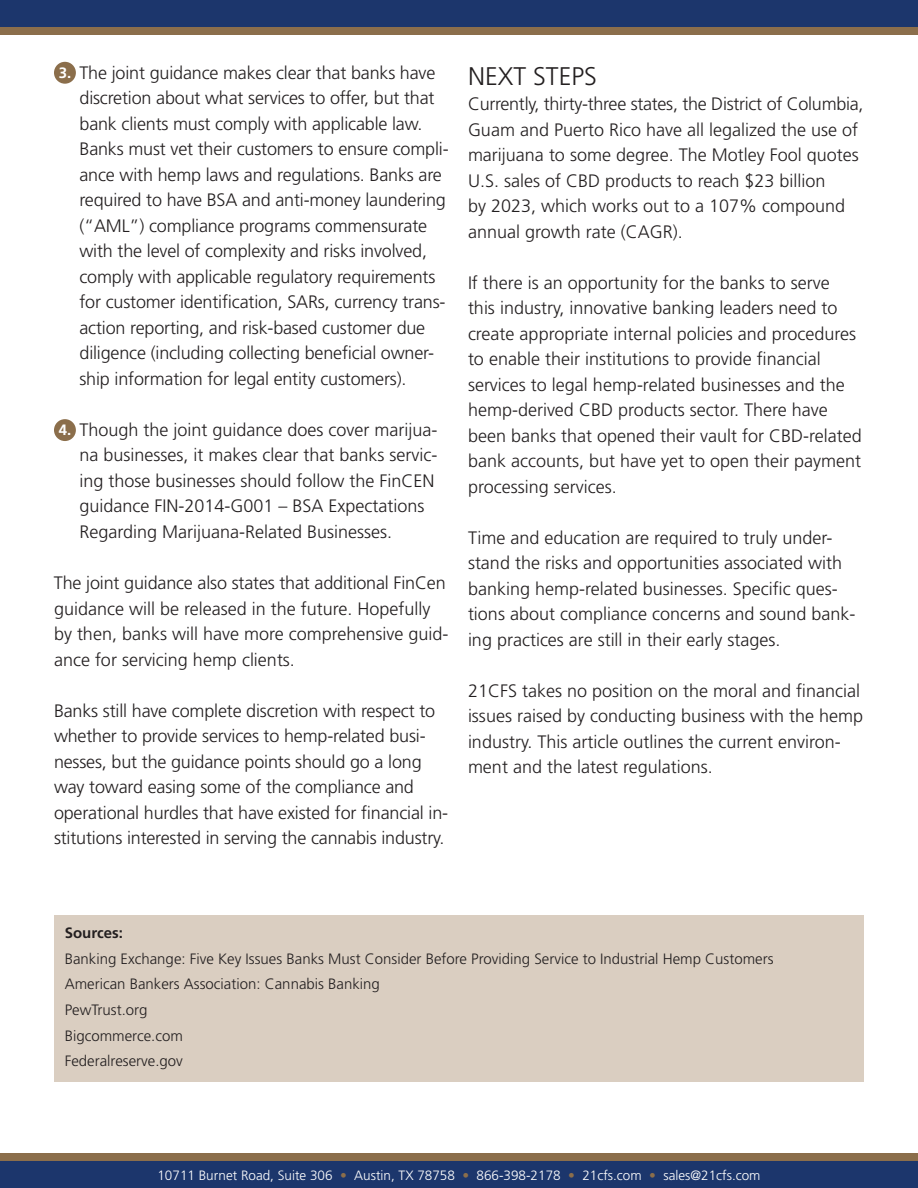
<style>
.page{position:relative;width:918px;height:1188px;background:#fff}
.page>*{position:absolute;margin:0;border:0;box-sizing:border-box;transform-origin:0 0}
.t1{font:300 25.5px "Frutiger";color:#231f20}
.t2{font:300 18px/25.5px "Frutiger";color:#231f20}
.t3{font:300 15px/25.5px "Frutiger";color:#231f20}
.t4{font:700 15px "Frutiger";color:#231f20}
.t5{font:700 15px "Frutiger";color:#fff}
.t6{font:300 13.5px "Frutiger";color:#fff}
.s1{color:#8b6e4b}
</style>
<div class="page">
<div style="left:0;top:0;width:918px;height:35px;background:#1c366c"></div>
<div style="left:0;top:27px;width:918px;height:8px;background:#8b6e4b"></div>
<div style="left:0;top:1153px;width:918px;height:35px;background:#1c366c"></div>
<div style="left:0;top:1153px;width:918px;height:8px;background:#8b6e4b"></div>
<div style="left:54px;top:916px;width:810px;height:166px;background:#dacec1"></div>
<div style="left:54px;top:62px;width:22px;height:22px;background:#8b6e4b;border-radius:50%"></div>
<div style="left:54px;top:419px;width:22px;height:22px;background:#8b6e4b;border-radius:50%"></div>
<p class="t2" style="left:80px;top:60px;width:371px">The joint guidance makes clear that banks have discretion about what services to offer, but that bank clients must comply with applicable law.<br>Banks must vet their customers to ensure compli&shy;ance with hemp laws and regulations. Banks are required to have BSA and anti-money laundering (“AML”) compliance programs commensurate with the level of complexity and risks involved, comply with applicable regulatory requirements for customer identification, SARs, currency trans&shy;action reporting, and risk-based customer due diligence (including collecting beneficial owner&shy;ship information for legal entity customers).</p>
<p class="t2" style="left:80px;top:417px;width:360px">Though the joint guidance does cover marijua&shy;na businesses, it makes clear that banks servic&shy;ing those businesses should follow the FinCEN guidance FIN-2014-G001 – BSA Expectations Regarding Marijuana-Related Businesses.</p>
<p class="t2" style="left:54px;top:570px;width:396px">The joint guidance also states that additional FinCen guidance will be released in the future. Hopefully by then, banks will have more comprehensive guid&shy;ance for servicing hemp clients.</p>
<p class="t2" style="left:54px;top:698px;width:396px">Banks still have complete discretion with respect to whether to provide services to hemp-related busi&shy;nesses, but the guidance points should go a long way toward easing some of the compliance and operational hurdles that have existed for financial in&shy;stitutions interested in serving the cannabis industry.</p>
<p class="t5" style="left:59px;top:64px;width:14px">3.</p>
<p class="t5" style="left:59px;top:421px;width:14px">4.</p>
<h1 class="t1" style="left:468px;top:62px;width:130px">NEXT STEPS</h1>
<p class="t2" style="left:468px;top:91px;width:397px">Currently, thirty-three states, the District of Columbia, Guam and Puerto Rico have all legalized the use of marijuana to some degree. The Motley Fool quotes U.S. sales of CBD products to reach $23 billion<br>by 2023, which works out to a 107% compound annual growth rate (CAGR).</p>
<p class="t2" style="left:468px;top:270px;width:395px">If there is an opportunity for the banks to serve<br>this industry, innovative banking leaders need to create appropriate internal policies and procedures to enable their institutions to provide financial services to legal hemp-related businesses and the hemp-derived CBD products sector. There have been banks that opened their vault for CBD-related bank accounts, but have yet to open their payment processing services.</p>
<p class="t2" style="left:468px;top:525px;width:389px">Time and education are required to truly under&shy;stand the risks and opportunities associated with banking hemp-related businesses. Specific ques&shy;tions about compliance concerns and sound bank&shy;ing practices are still in their early stages.</p>
<p class="t2" style="left:468px;top:678px;width:397px">21CFS takes no position on the moral and financial issues raised by conducting business with the hemp industry. This article outlines the current environ&shy;ment and the latest regulations.</p>
<p class="t4" style="left:65px;top:924px;width:60px">Sources:</p>
<p class="t3" style="left:65px;top:946px;width:710px">Banking Exchange: Five Key Issues Banks Must Consider Before Providing Service to Industrial Hemp Customers American Bankers Association: Cannabis Banking<br>PewTrust.org<br>Bigcommerce.com<br>Federalreserve.gov</p>
<p class="t6" style="left:157px;top:1168px;width:605px">10711 Burnet Road, Suite 306 <span class="s1">•</span> Austin, TX 78758 <span class="s1">•</span> 866-398-2178 <span class="s1">•</span> 21cfs.com <span class="s1">•</span> sales@21cfs.com</p>
</div>
